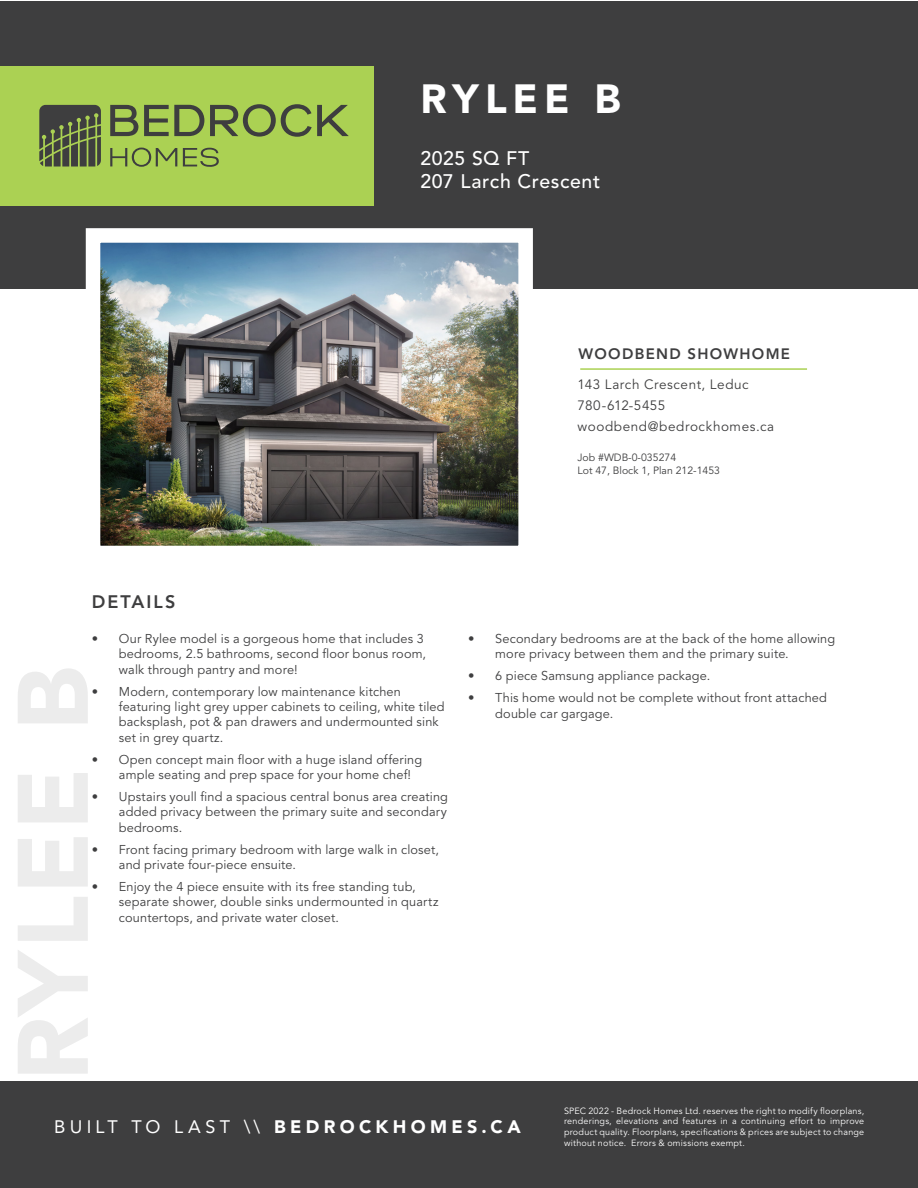
<style>
.page{position:relative;width:918px;height:1188px;background:#fff}
.page>*{position:absolute;margin:0;border:0;box-sizing:border-box;transform-origin:0 0}
.t1{font:900 40.5px "Avenir LT Std";letter-spacing:.145em;color:#fff}
.t2{font:500 19.5px "Avenir LT Std";letter-spacing:.03em;color:#fff}
.t3{font:900 18px "Avenir LT Std";letter-spacing:.24em;color:#fff}
.t4{font:800 18px "Avenir LT Std";letter-spacing:.11em;color:#3e3e3f}
.t5{font:800 15px "Avenir LT Std";letter-spacing:.085em;color:#3e3e3f}
.t6{font:13.5px "Avenir LT Std";letter-spacing:.04em;color:#3e3e3f}
.t7{font:12.75px/15.3px "Avenir LT Std";letter-spacing:.015em;color:#3e3e3f}
.t8{font:10.5px "Avenir LT Std";color:#3e3e3f}
.t9{font:9px/10.8px "Avenir LT Std";letter-spacing:.025em;color:#fff;text-align:justify}
.s1{font-weight:400}
</style>
<div class="page">
<div style="left:0;top:1px;width:918px;height:1187px;background:#3e3e3f"></div>
<div style="left:0;top:289px;width:918px;height:792px;background:#fff"></div>
<img style="left:102px;top:244px;width:415px;height:300px">
<div style="left:86px;top:228px;width:447px;height:332px;border:15px solid #fff"></div>
<hr style="left:580px;top:368px;width:227px;height:2px;background:#abd153">
<div style="left:0;top:66px;width:373px;height:139px;background:#abd153"></div>
<svg style="left:39px;top:105px;width:62px;height:62px"></svg>
<svg style="left:110px;top:105px;width:28px;height:31px"></svg>
<svg style="left:144px;top:105px;width:60px;height:31px"></svg>
<svg style="left:210px;top:104px;width:139px;height:33px"></svg>
<svg style="left:110px;top:148px;width:67px;height:19px"></svg>
<svg style="left:183px;top:148px;width:36px;height:19px"></svg>
<p class="t1" style="left:420px;top:74px;width:202px">RYLEE B</p>
<p class="t2" style="left:420px;top:147px;width:111px">2025 SQ FT</p>
<p class="t2" style="left:420px;top:170px;width:181px">207 Larch Crescent</p>
<p class="t5" style="left:579px;top:345px;width:213px">WOODBEND SHOWHOME</p>
<p class="t6" style="left:578px;top:377px;width:173px">143 Larch Crescent, Leduc</p>
<p class="t6" style="left:578px;top:398px;width:89px">780-612-5455</p>
<p class="t6" style="left:578px;top:419px;width:198px">woodbend@bedrockhomes.ca</p>
<p class="t8" style="left:578px;top:451px;width:100px">Job #WDB-0-035274</p>
<p class="t8" style="left:578px;top:464px;width:144px">Lot 47, Block 1, Plan 212-1453</p>
<h3 class="t4" style="left:92px;top:591px;width:85px">DETAILS</h3>
<p class="t7" style="left:119px;top:631px;width:309px;text-indent:-27px">• Our Rylee model is a gorgeous home that includes 3 bedrooms, 2.5 bathrooms, second floor bonus room, walk through pantry and more!</p>
<p class="t7" style="left:119px;top:684px;width:327px;text-indent:-27px">• Modern, contemporary low maintenance kitchen featuring light grey upper cabinets to ceiling, white tiled backsplash, pot &amp; pan drawers and undermounted sink set in grey quartz.</p>
<p class="t7" style="left:119px;top:752px;width:305px;text-indent:-27px">• Open concept main floor with a huge island offering ample seating and prep space for your home chef!</p>
<p class="t7" style="left:119px;top:789px;width:331px;text-align:justify;text-indent:-27px">• Upstairs youll find a spacious central bonus area creating added privacy between the primary suite and secondary bedrooms.</p>
<p class="t7" style="left:119px;top:842px;width:322px;text-indent:-27px">• Front facing primary bedroom with large walk in closet, and private four-piece ensuite.</p>
<p class="t7" style="left:119px;top:879px;width:321px;text-indent:-27px">• Enjoy the 4 piece ensuite with its free standing tub, separate shower, double sinks undermounted in quartz countertops, and private water closet.</p>
<p class="t7" style="left:495px;top:631px;width:341px;text-indent:-27px">• Secondary bedrooms are at the back of the home allowing more privacy between them and the primary suite.</p>
<p class="t7" style="left:468px;top:669px;width:244px">• 6 piece Samsung appliance package.</p>
<p class="t7" style="left:495px;top:691px;width:333px;text-indent:-27px">• This home would not be complete without front attached double car gargage.</p>
<h3 class="t3" style="left:54px;top:1116px;width:468px"><span class="s1">BUILT TO LAST \\</span> BEDROCKHOMES.CA</h3>
<p class="t9" style="left:564px;top:1105px;width:302px">SPEC 2022 - Bedrock Homes Ltd. reserves the right to modify floorplans, renderings, elevations and features in a continuing effort to improve product quality. Floorplans, specifications &amp; prices are subject to change without notice. Errors &amp; omissions exempt.</p>
</div>
